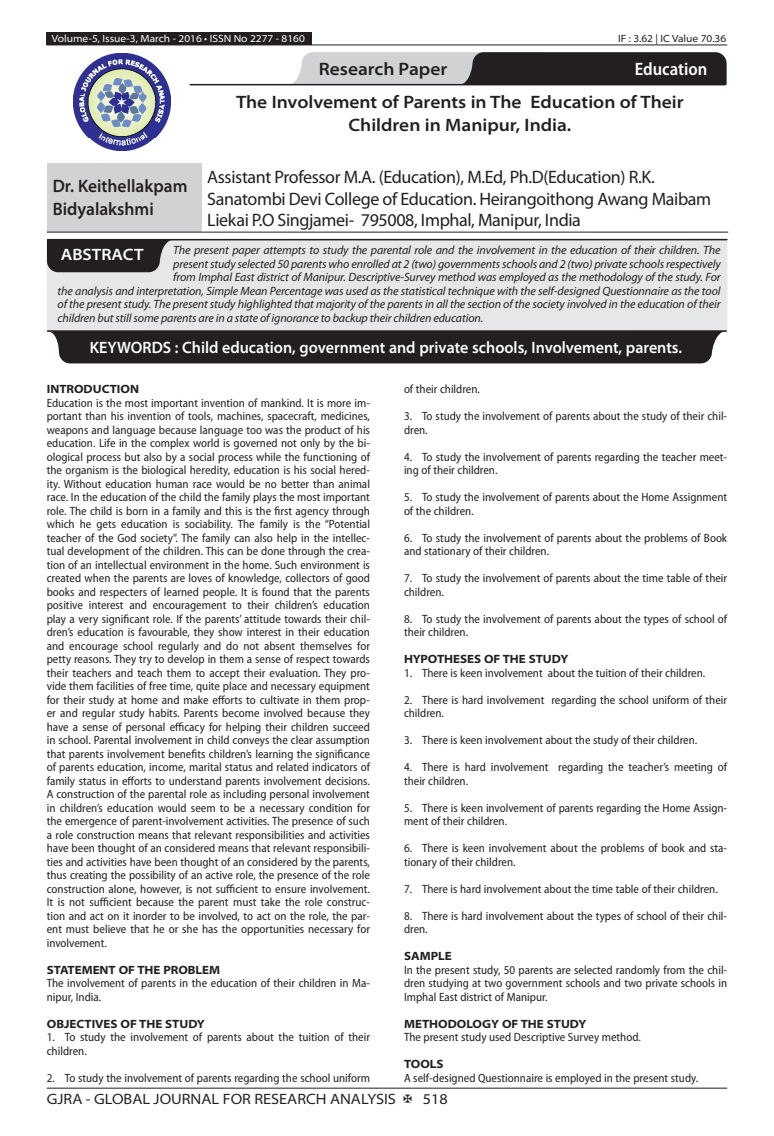
<style>
.page{position:relative;width:774px;height:1136px;background:#fff}
.page>*{position:absolute;margin:0;border:0;box-sizing:border-box;transform-origin:0 0}
.t1{font:18px/21.6px "Myriad Pro";letter-spacing:-.02em;color:#231f20}
.GRA_Articles_Head{font:600 semi-expanded 18px/23.4px "Myriad Pro";color:#231f20;text-align:center}
.GRA_Author_Name{font:600 semi-expanded 18px/23.4px "Myriad Pro";color:#231f20;scale:.9 1}
.GRA_Subject_Name{font:600 semi-condensed 18px "Myriad Pro";color:#fff}
.GRA_Keywords{font:600 semi-expanded 16.5px "Myriad Pro";color:#fff;scale:.9 1}
.GRA_Keywords-2{font:600 semi-expanded 16.5px "Myriad Pro";color:#fff}
.t2{font:semi-expanded 15px "Myriad Pro";color:#231f20}
.GRA_Body_Text{font:semi-condensed 12px/13.5px "Myriad Pro";color:#231f20}
.GRA_Abstract{font:italic 12px "Myriad Pro";letter-spacing:-.01em;color:#231f20}
.GRA_Bold{font:700 semi-expanded 12px "Myriad Pro";color:#231f20}
.t3{font:semi-expanded 10.5px "Myriad Pro";color:#fff}
.t4{font:semi-expanded 10.5px "Myriad Pro";color:#231f20}
</style>
<div class="page">
<hr style="left:47px;top:1087px;width:680px;height:1px;background:#231f20">
<div style="left:47px;top:32px;width:265px;height:13px;background:#231f20"></div>
<hr style="left:47px;top:45px;width:680px;height:1px;background:#231f20">
<svg style="left:288px;top:52px;width:439px;height:33px;background:#6e6c6d"></svg>
<hr style="left:190px;top:84px;width:535px;height:1px;background:#231f20">
<img style="left:73px;top:53px;width:98px;height:97px">
<div style="left:47px;top:163px;width:154px;height:69px;background:#d1d2d4"></div>
<hr style="left:47px;top:232px;width:154px;height:1px;background:#231f20">
<hr style="left:201px;top:232px;width:527px;height:1px;background:#231f20">
<div style="left:47px;top:239px;width:680px;height:91px;background:#e6e7e9"></div>
<hr style="left:48px;top:239px;width:679px;height:1px;background:#231f20">
<svg style="left:47px;top:240px;width:126px;height:32px;background:#363233"></svg>
<hr style="left:48px;top:330px;width:678px;height:2px;background:#231f20">
<div style="left:47px;top:331px;width:679px;height:32px;background:#231f20"></div>
<p class="t3" style="left:52px;top:32px;width:255px">Volume-5, Issue-3, March - 2016 • ISSN No 2277 - 8160</p>
<p class="t4" style="left:618px;top:32px;width:110px">IF : 3.62 | IC Value 70.36</p>
<p class="GRA_Articles_Head" style="left:319px;top:58px;width:130px">Research Paper</p>
<p class="GRA_Subject_Name" style="left:635px;top:59px;width:74px">Education</p>
<p class="GRA_Articles_Head" style="left:236px;top:91px;width:449px">The Involvement of Parents in The Education of Their<br>Children in Manipur, India.</p>
<p class="GRA_Author_Name" style="left:53px;top:174px;width:151px">Dr. Keithellakpam<br>Bidyalakshmi</p>
<p class="t1" style="left:207px;top:166px;width:505px">Assistant Professor M.A. (Education), M.Ed, Ph.D(Education) R.K.<br>Sanatombi Devi College of Education. Heirangoithong Awang Maibam<br>Liekai P.O Singjamei- 795008, Imphal, Manipur, India</p>
<p class="GRA_Abstract" style="left:173px;top:244px;width:549px">The present paper attempts to study the parental role and the involvement in the education of their children. The</p>
<p class="GRA_Abstract" style="left:173px;top:257px;width:549px">present study selected 50 parents who enrolled at 2 (two) governments schools and 2 (two) private schools respectively</p>
<p class="GRA_Abstract" style="left:173px;top:271px;width:549px">from Imphal East district of Manipur. Descriptive-Survey method was employed as the methodology of the study. For</p>
<p class="GRA_Abstract" style="left:58px;top:284px;width:664px">the analysis and interpretation, Simple Mean Percentage was used as the statistical technique with the self-designed Questionnaire as the tool</p>
<p class="GRA_Abstract" style="left:58px;top:298px;width:664px">of the present study. The present study highlighted that majority of the parents in all the section of the society involved in the education of their</p>
<p class="GRA_Abstract" style="left:58px;top:311px;width:427px">children but still some parents are in a state of ignorance to backup their children education.</p>
<p class="GRA_Keywords-2" style="left:61px;top:245px;width:84px">ABSTRACT</p>
<p class="GRA_Keywords" style="left:90px;top:338px;width:660px">KEYWORDS : Child education, government and private schools, Involvement, parents.</p>
<p class="GRA_Bold" style="left:47px;top:382px;width:94px">INTRODUCTION</p>
<p class="GRA_Body_Text" style="left:47px;top:396px;width:325px;text-align:justify">Education is the most important invention of mankind. It is more im&shy;portant than his invention of tools, machines, spacecraft, medicines, weapons and language because language too was the product of his education. Life in the complex world is governed not only by the bi&shy;ological process but also by a social process while the functioning of the organism is the biological heredity, education is his social hered&shy;ity. Without education human race would be no better than animal race. In the education of the child the family plays the most important role. The child is born in a family and this is the first agency through which he gets education is sociability. The family is the “Potential teacher of the God society”. The family can also help in the intellec&shy;tual development of the children. This can be done through the crea&shy;tion of an intellectual environment in the home. Such environment is created when the parents are loves of knowledge, collectors of good books and respecters of learned people. It is found that the parents positive interest and encouragement to their children’s education play a very significant role. If the parents’ attitude towards their chil&shy;dren’s education is favourable, they show interest in their education and encourage school regularly and do not absent themselves for petty reasons. They try to develop in them a sense of respect towards their teachers and teach them to accept their evaluation. They pro&shy;vide them facilities of free time, quite place and necessary equipment for their study at home and make efforts to cultivate in them prop&shy;er and regular study habits. Parents become involved because they have a sense of personal efficacy for helping their children succeed in school. Parental involvement in child conveys the clear assumption that parents involvement benefits children’s learning the significance of parents education, income, marital status and related indicators of family status in efforts to understand parents involvement decisions.<br>A construction of the parental role as including personal involvement in children’s education would seem to be a necessary condition for the emergence of parent-involvement activities. The presence of such a role construction means that relevant responsibilities and activities have been thought of an considered means that relevant responsibili&shy;ties and activities have been thought of an considered by the parents, thus creating the possibility of an active role, the presence of the role construction alone, however, is not sufficient to ensure involvement.<br>It is not sufficient because the parent must take the role construc&shy;tion and act on it inorder to be involved, to act on the role, the par&shy;ent must believe that he or she has the opportunities necessary for involvement.</p>
<p class="GRA_Bold" style="left:47px;top:962px;width:175px">STATEMENT OF THE PROBLEM</p>
<p class="GRA_Body_Text" style="left:47px;top:976px;width:325px">The involvement of parents in the education of their children in Ma&shy;nipur, India.</p>
<p class="GRA_Bold" style="left:47px;top:1016px;width:160px">OBJECTIVES OF THE STUDY</p>
<p class="GRA_Body_Text" style="left:47px;top:1030px;width:325px">1. To study the involvement of parents about the tuition of their children.</p>
<p class="GRA_Body_Text" style="left:47px;top:1071px;width:325px">2. To study the involvement of parents regarding the school uniform</p>
<p class="GRA_Body_Text" style="left:404px;top:382px;width:78px">of their children.</p>
<p class="GRA_Body_Text" style="left:404px;top:409px;width:325px">3. To study the involvement of parents about the study of their chil&shy;dren.</p>
<p class="GRA_Body_Text" style="left:404px;top:450px;width:325px">4. To study the involvement of parents regarding the teacher meet&shy;ing of their children.</p>
<p class="GRA_Body_Text" style="left:404px;top:490px;width:325px">5. To study the involvement of parents about the Home Assignment of the children.</p>
<p class="GRA_Body_Text" style="left:404px;top:531px;width:325px">6. To study the involvement of parents about the problems of Book and stationary of their children.</p>
<p class="GRA_Body_Text" style="left:404px;top:571px;width:325px">7. To study the involvement of parents about the time table of their children.</p>
<p class="GRA_Body_Text" style="left:404px;top:612px;width:325px">8. To study the involvement of parents about the types of school of their children.</p>
<p class="GRA_Bold" style="left:404px;top:652px;width:166px">HYPOTHESES OF THE STUDY</p>
<p class="GRA_Body_Text" style="left:404px;top:666px;width:303px">1. There is keen involvement about the tuition of their children.</p>
<p class="GRA_Body_Text" style="left:404px;top:693px;width:325px">2. There is hard involvement regarding the school uniform of their children.</p>
<p class="GRA_Body_Text" style="left:404px;top:733px;width:295px">3. There is keen involvement about the study of their children.</p>
<p class="GRA_Body_Text" style="left:404px;top:760px;width:325px">4. There is hard involvement regarding the teacher’s meeting of their children.</p>
<p class="GRA_Body_Text" style="left:404px;top:801px;width:325px">5. There is keen involvement of parents regarding the Home Assign&shy;ment of their children.</p>
<p class="GRA_Body_Text" style="left:404px;top:841px;width:325px">6. There is keen involvement about the problems of book and sta&shy;tionary of their children.</p>
<p class="GRA_Body_Text" style="left:404px;top:882px;width:315px">7. There is hard involvement about the time table of their children.</p>
<p class="GRA_Body_Text" style="left:404px;top:909px;width:325px">8. There is hard involvement about the types of school of their chil&shy;dren.</p>
<p class="GRA_Bold" style="left:404px;top:949px;width:49px">SAMPLE</p>
<p class="GRA_Body_Text" style="left:404px;top:963px;width:325px;text-align:justify">In the present study, 50 parents are selected randomly from the chil&shy;dren studying at two government schools and two private schools in Imphal East district of Manipur.</p>
<p class="GRA_Bold" style="left:404px;top:1016px;width:184px">METHODOLOGY OF THE STUDY</p>
<p class="GRA_Body_Text" style="left:404px;top:1030px;width:238px">The present study used Descriptive Survey method.</p>
<p class="GRA_Bold" style="left:404px;top:1057px;width:41px">TOOLS</p>
<p class="GRA_Body_Text" style="left:404px;top:1071px;width:296px">A self-designed Questionnaire is employed in the present study.</p>
<p class="t2" style="left:47px;top:1090px;width:351px">GJRA - GLOBAL JOURNAL FOR RESEARCH ANALYSIS</p>
<p class="t2" style="left:423px;top:1090px;width:27px">518</p>
</div>
